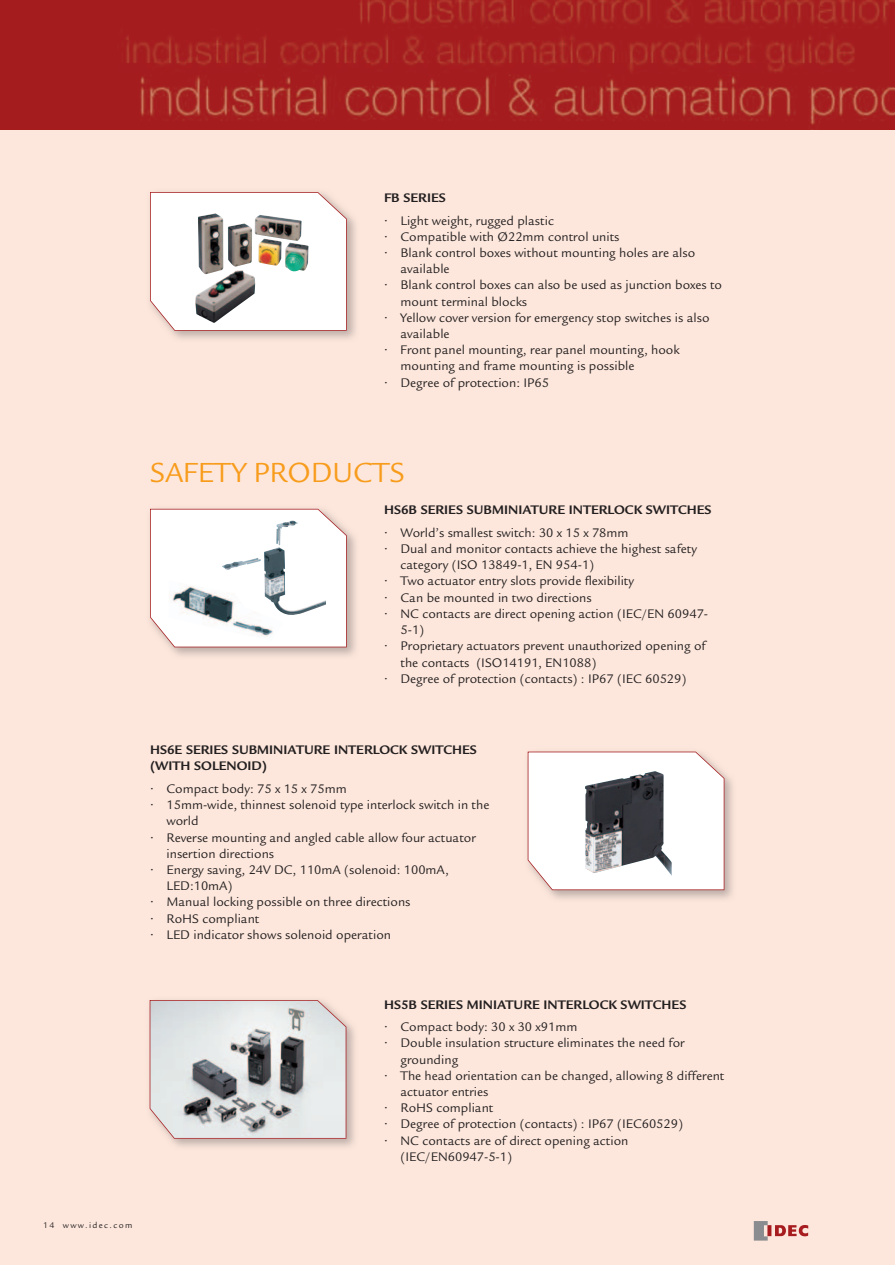
<style>
.page{position:relative;width:895px;height:1265px;background:#fff}
.page>*{position:absolute;margin:0;border:0;box-sizing:border-box;transform-origin:0 0}
.t1{font:30px "Legacy Sans";color:#f89c1c}
.t2{font:13.5px/16.2px "Legacy Sans";color:#231f20}
.t3{font:700 13.5px/16.2px "Legacy Sans";color:#231f20}
.t4{font:9px "Legacy Sans";letter-spacing:.15em;color:#231f20}
</style>
<div class="page">
<div style="left:0;top:0;width:894px;height:1264px;background:#fde7dc"></div>
<img style="left:0;top:0;width:895px;height:130px">
<img style="left:753px;top:1221px;width:13px;height:19px">
<img style="left:766px;top:1221px;width:43px;height:19px">
<svg style="left:150px;top:509px;width:197px;height:138px;background:#fbf5f4"></svg>
<svg style="left:150px;top:192px;width:197px;height:139px;background:#faf4f4"></svg>
<img style="left:195px;top:213px;width:113px;height:110px">
<img style="left:149px;top:1000px;width:206px;height:147px">
<svg style="left:150px;top:1000px;width:196px;height:138px;background:#c8c9ca"></svg>
<img style="left:547px;top:773px;width:186px;height:126px">
<svg style="left:527px;top:751px;width:197px;height:139px;background:#fcf8f7"></svg>
<img style="left:169px;top:580px;width:114px;height:61px">
<img style="left:222px;top:520px;width:104px;height:95px">
<img style="left:585px;top:770px;width:86px;height:106px">
<p class="t3" style="left:384px;top:191px;width:63px">FB SERIES</p>
<p class="t2" style="left:384px;top:213px;width:171px">• Light weight, rugged plastic</p>
<p class="t2" style="left:384px;top:230px;width:237px">• Compatible with Ø22mm control units</p>
<p class="t2" style="left:400px;top:246px;width:296px;text-indent:-16px">• Blank control boxes without mounting holes are also available</p>
<p class="t2" style="left:400px;top:278px;width:323px;text-indent:-16px">• Blank control boxes can also be used as junction boxes to mount terminal blocks</p>
<p class="t2" style="left:400px;top:311px;width:310px;text-indent:-16px">• Yellow cover version for emergency stop switches is also available</p>
<p class="t2" style="left:400px;top:343px;width:280px;text-indent:-16px">• Front panel mounting, rear panel mounting, hook mounting and frame mounting is possible</p>
<p class="t2" style="left:384px;top:375px;width:166px">• Degree of protection: IP65</p>
<h1 class="t1" style="left:150px;top:461px;width:256px">SAFETY PRODUCTS</h1>
<p class="t3" style="left:384px;top:503px;width:329px">HS6B SERIES SUBMINIATURE INTERLOCK SWITCHES</p>
<p class="t2" style="left:384px;top:526px;width:246px">• World’s smallest switch: 30 x 15 x 78mm</p>
<p class="t2" style="left:400px;top:542px;width:298px;text-indent:-16px">• Dual and monitor contacts achieve the highest safety category (ISO 13849-1, EN 954-1)</p>
<p class="t2" style="left:384px;top:574px;width:251px">• Two actuator entry slots provide flexibility</p>
<p class="t2" style="left:384px;top:590px;width:209px">• Can be mounted in two directions</p>
<p class="t2" style="left:400px;top:607px;width:309px;text-indent:-16px">• NC contacts are direct opening action (IEC/EN 60947-<br>5-1)</p>
<p class="t2" style="left:400px;top:639px;width:306px;text-indent:-16px">• Proprietary actuators prevent unauthorized opening of the contacts (ISO14191, EN1088)</p>
<p class="t2" style="left:384px;top:671px;width:304px">• Degree of protection (contacts) : IP67 (IEC 60529)</p>
<p class="t3" style="left:150px;top:743px;width:328px">HS6E SERIES SUBMINIATURE INTERLOCK SWITCHES (WITH SOLENOID)</p>
<p class="t2" style="left:150px;top:782px;width:198px">• Compact body: 75 x 15 x 75mm</p>
<p class="t2" style="left:166px;top:798px;width:324px;text-indent:-17px">• 15mm-wide, thinnest solenoid type interlock switch in the world</p>
<p class="t2" style="left:166px;top:830px;width:311px;text-indent:-17px">• Reverse mounting and angled cable allow four actuator insertion directions</p>
<p class="t2" style="left:166px;top:863px;width:284px;text-indent:-17px">• Energy saving, 24V DC, 110mA (solenoid: 100mA,<br>LED:10mA)</p>
<p class="t2" style="left:150px;top:895px;width:262px">• Manual locking possible on three directions</p>
<p class="t2" style="left:150px;top:911px;width:111px">• RoHS compliant</p>
<p class="t2" style="left:150px;top:927px;width:242px">• LED indicator shows solenoid operation</p>
<p class="t3" style="left:384px;top:997px;width:304px">HS5B SERIES MINIATURE INTERLOCK SWITCHES</p>
<p class="t2" style="left:384px;top:1020px;width:195px">• Compact body: 30 x 30 x91mm</p>
<p class="t2" style="left:400px;top:1036px;width:285px;text-indent:-16px">• Double insulation structure eliminates the need for grounding</p>
<p class="t2" style="left:400px;top:1068px;width:325px;text-indent:-16px">• The head orientation can be changed, allowing 8 different actuator entries</p>
<p class="t2" style="left:384px;top:1101px;width:111px">• RoHS compliant</p>
<p class="t2" style="left:384px;top:1117px;width:300px">• Degree of protection (contacts) : IP67 (IEC60529)</p>
<p class="t2" style="left:400px;top:1133px;width:229px;text-indent:-16px">• NC contacts are of direct opening action (IEC/EN60947-5-1)</p>
<p class="t4" style="left:43px;top:1221px;width:91px">14 www.idec.com</p>
</div>
